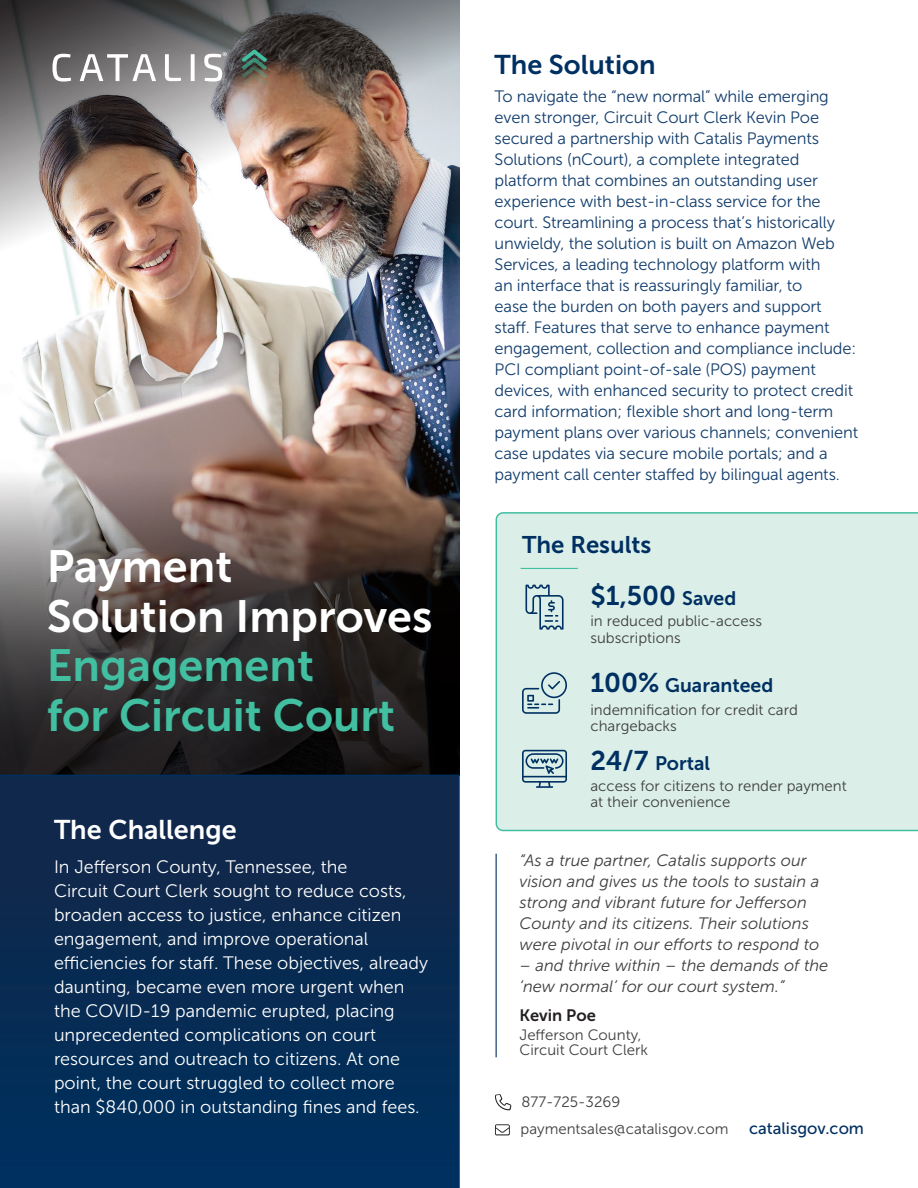
<style>
.page{position:relative;width:918px;height:1188px;background:#fff}
.page>*{position:absolute;margin:0;border:0;box-sizing:border-box;transform-origin:0 0}
.t1{font:45px/49.5px "Museo Sans 700";color:#42bea0}
.t2{font:45px/49.5px "Museo Sans 700";color:#fff}
.t3{font:27px "Museo Sans 700";color:#003062}
.t4{font:27px "Museo Sans 700";color:#fff}
.t5{font:24px "Museo Sans 700";color:#003062}
.t6{font:19.5px "Museo Sans 700";color:#003062}
.t7{font:18px/24px "Museo Sans 300";color:#fff}
.t8{font:16.5px/21px "Museo Sans 300";letter-spacing:-.01em;color:#123d6c}
.t9{font:italic 16.5px/21px "Museo Sans 300";color:#3e3e3f}
.t10{font:16.5px "Museo Sans 500";color:#003062}
.t11{font:16.5px "Museo Sans 700";color:#231f20}
.t12{font:15px/16.5px "Museo Sans 300";color:#3e3e3f}
.s1{font-size:19.5px}
.s2{font-size:27px}
</style>
<div class="page">
<svg style="left:0;top:434px;width:460px;height:341px;background:#504643"></svg>
<img style="left:0;top:0;width:460px;height:434px">
<svg style="left:242px;top:50px;width:25px;height:36px"></svg>
<svg style="left:52px;top:52px;width:175px;height:30px"></svg>
<svg style="left:0;top:775px;width:460px;height:413px;background:#082b53"></svg>
<svg style="left:495px;top:1124px;width:15px;height:11px"></svg>
<svg style="left:495px;top:1094px;width:16px;height:16px"></svg>
<hr style="left:496px;top:854px;width:1px;height:203px;background:#003062">
<div style="left:495px;top:512px;width:423px;height:320px;background:#dbefe8"></div>
<svg style="left:525px;top:585px;width:39px;height:45px;background:#a6c1c7"></svg>
<svg style="left:522px;top:672px;width:45px;height:42px;background:#b0c9cd"></svg>
<svg style="left:522px;top:750px;width:45px;height:38px;background:#92afbb"></svg>
<hr style="left:521px;top:568px;width:57px;height:1px;background:#42bea0">
<h1 class="t2" style="left:47px;top:542px;width:387px">Payment<br>Solution Improves</h1>
<h1 class="t1" style="left:47px;top:641px;width:350px">Engagement<br>for Circuit Court</h1>
<h2 class="t4" style="left:54px;top:815px;width:184px">The Challenge</h2>
<p class="t7" style="left:54px;top:855px;width:376px">In Jefferson County, Tennessee, the<br>Circuit Court Clerk sought to reduce costs, broaden access to justice, enhance citizen engagement, and improve operational efficiencies for staff. These objectives, already daunting, became even more urgent when the COVID-19 pandemic erupted, placing unprecedented complications on court resources and outreach to citizens. At one point, the court struggled to collect more than $840,000 in outstanding fines and fees.</p>
<h2 class="t3" style="left:495px;top:50px;width:163px">The Solution</h2>
<p class="t8" style="left:495px;top:86px;width:365px">To navigate the “new normal” while emerging even stronger, Circuit Court Clerk Kevin Poe secured a partnership with Catalis Payments Solutions (nCourt), a complete integrated platform that combines an outstanding user experience with best-in-class service for the court. Streamlining a process that’s historically unwieldy, the solution is built on Amazon Web Services, a leading technology platform with<br>an interface that is reassuringly familiar, to<br>ease the burden on both payers and support staff. Features that serve to enhance payment engagement, collection and compliance include:<br>PCI compliant point-of-sale (POS) payment devices, with enhanced security to protect credit card information; flexible short and long-term payment plans over various channels; convenient case updates via secure mobile portals; and a payment call center staffed by bilingual agents.</p>
<h3 class="t5" style="left:522px;top:531px;width:131px">The Results</h3>
<h2 class="t3" style="left:590px;top:581px;width:147px">$1,500 <span class="s1">Saved</span></h2>
<p class="t12" style="left:590px;top:613px;width:173px">in reduced public-access subscriptions</p>
<p class="t6" style="left:590px;top:675px;width:184px"><span class="s2">100%</span> Guaranteed</p>
<p class="t12" style="left:590px;top:701px;width:209px">indemnification for credit card chargebacks</p>
<p class="t6" style="left:590px;top:752px;width:121px"><span class="s2">24/7</span> Portal</p>
<p class="t12" style="left:590px;top:778px;width:258px">access for citizens to render payment at their convenience</p>
<p class="t9" style="left:519px;top:850px;width:302px">“As a true partner, Catalis supports our vision and gives us the tools to sustain a strong and vibrant future for Jefferson County and its citizens. Their solutions were pivotal in our efforts to respond to</p>
<p class="t9" style="left:519px;top:955px;width:310px">– and thrive within – the demands of the ‘new normal’ for our court system.”</p>
<p class="t11" style="left:519px;top:1007px;width:78px">Kevin Poe</p>
<p class="t12" style="left:519px;top:1028px;width:130px;line-height:15px">Jefferson County,<br>Circuit Court Clerk</p>
<p class="t12" style="left:522px;top:1094px;width:100px">877-725-3269</p>
<p class="t12" style="left:521px;top:1120px;width:209px">paymentsales@catalisgov.com</p>
<p class="t10" style="left:749px;top:1119px;width:116px">catalisgov.com</p>
</div>
